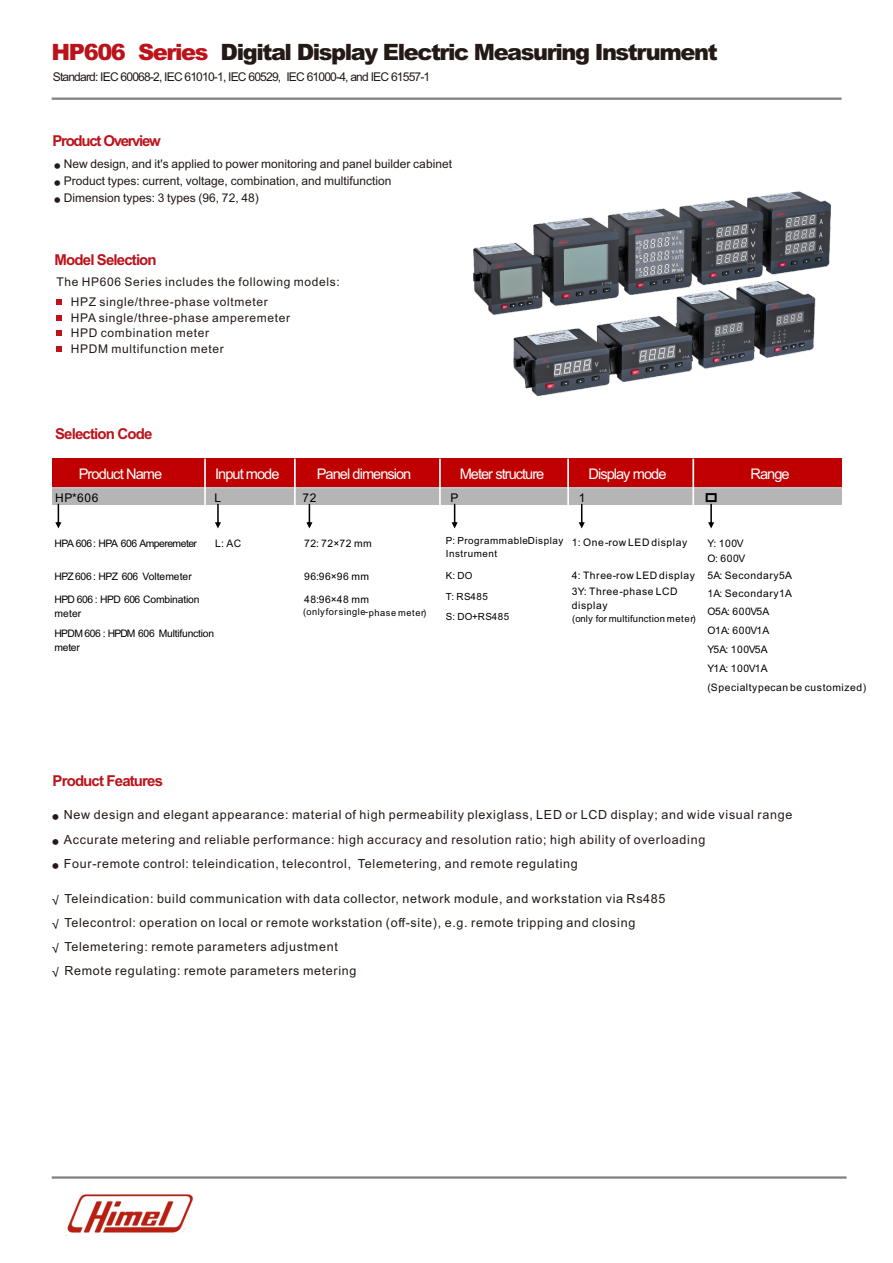
<style>
.page{position:relative;width:893px;height:1263px;background:#fff}
.page>*{position:absolute;margin:0;border:0;box-sizing:border-box;transform-origin:0 0}
.t1{font:900 22.5px "Arial";letter-spacing:-.065em;color:#231916}
.t2{font:700 15px "Arial";letter-spacing:-.06em;color:#bc131b}
.t3{font:700 15px "Arial";letter-spacing:-.09em;color:#bc131b}
.t4{font:14.55px "Arial";letter-spacing:-.065em;color:#fff}
.t5{font:12.45px/24.2px "Arial";letter-spacing:.055em;color:#231916}
.t6{font:12px "Arial";color:#231916}
.t7{font:12px/20.1px "Arial";letter-spacing:.055em;color:#231916}
.t8{font:12px "Arial";letter-spacing:-.07em;color:#231916}
.t9{font:12px "Arial";letter-spacing:.055em;color:#000}
.t10{font:10.35px/18.8px "Arial";letter-spacing:.055em;color:#000}
.t11{font:10.35px/13.8px "Arial";letter-spacing:-.015em;color:#000}
.t12{font:10.35px "Arial";letter-spacing:.025em;color:#000}
.t13{font:10.35px/13.8px "Arial";letter-spacing:-.02em;color:#000}
.t14{font:10.35px "Arial";letter-spacing:-.05em;color:#000}
.t15{font:9.9px/13.2px "Arial";letter-spacing:.055em;color:#000}
.t16{font:9.6px "Arial";letter-spacing:.02em;color:#000}
.t17{font:9.3px "Arial";letter-spacing:.055em;color:#000}
.s1{color:#bc131b}
.s2{font-family:"Microsoft Ya Hei"}
</style>
<div class="page">
<div style="left:52px;top:488px;width:790px;height:17px;background:#b5b5b6"></div>
<hr style="left:52px;top:97px;width:789px;height:3px;background:#7f7f7f">
<svg style="left:57px;top:299px;width:5px;height:6px"></svg>
<svg style="left:57px;top:315px;width:5px;height:5px"></svg>
<svg style="left:57px;top:330px;width:5px;height:5px"></svg>
<svg style="left:57px;top:347px;width:5px;height:5px"></svg>
<div style="left:52px;top:459px;width:790px;height:29px;background:#c00000"></div>
<img style="left:67px;top:1194px;width:127px;height:39px">
<hr style="left:52px;top:1176px;width:795px;height:3px;background:#7f7f7f">
<hr style="left:52px;top:487px;width:199px;height:2px;background:#bfbfbf">
<hr style="left:250px;top:487px;width:118px;height:2px;background:#bfbfbf">
<hr style="left:367px;top:487px;width:189px;height:2px;background:#bfbfbf">
<hr style="left:555px;top:487px;width:168px;height:2px;background:#bfbfbf">
<hr style="left:692px;top:487px;width:150px;height:1px;background:#bfbfbf">
<svg style="left:55px;top:504px;width:6px;height:24px"></svg>
<svg style="left:215px;top:504px;width:6px;height:24px"></svg>
<svg style="left:306px;top:504px;width:6px;height:24px"></svg>
<svg style="left:452px;top:504px;width:6px;height:24px"></svg>
<svg style="left:579px;top:504px;width:6px;height:24px"></svg>
<div style="left:706px;top:493px;width:11px;height:9px;border:2px solid #000"></div>
<svg style="left:708px;top:504px;width:6px;height:24px"></svg>
<hr style="left:205px;top:459px;width:1px;height:46px;background:#fff">
<hr style="left:295px;top:459px;width:1px;height:46px;background:#fff">
<hr style="left:440px;top:459px;width:1px;height:46px;background:#fff">
<hr style="left:568px;top:459px;width:1px;height:46px;background:#fff">
<hr style="left:693px;top:459px;width:1px;height:46px;background:#fff">
<img style="left:474px;top:191px;width:356px;height:205px">
<h1 class="t1" style="left:52px;top:44px;width:668px"><span class="s1">HP606 Series</span> Digital Display Electric Measuring Instrument</h1>
<p class="t8" style="left:53px;top:73px;width:379px">Standard: IEC 60068-2, IEC 61010-1, IEC 60529, IEC 61000-4, and IEC 61557-1</p>
<p class="t3" style="left:53px;top:135px;width:110px">Product Overview</p>
<p class="t6" style="left:53px;top:160px;width:400px"><span class="s2">●</span> New design, and it's applied to power monitoring and panel builder cabinet</p>
<p class="t6" style="left:53px;top:177px;width:340px"><span class="s2">●</span> Product types: current, voltage, combination, and multifunction</p>
<p class="t6" style="left:53px;top:193px;width:207px"><span class="s2">●</span> Dimension types: 3 types (96, 72, 48)</p>
<p class="t2" style="left:55px;top:254px;width:104px">Model Selection</p>
<p class="t7" style="left:71px;top:273px;width:270px;text-indent:-15px">The HP606 Series includes the following models:<br>HPZ single/three-phase voltmeter</p>
<p class="t7" style="left:71px;top:311px;width:221px;line-height:15px">HPA single/three-phase amperemeter<br>HPD combination meter</p>
<p class="t7" style="left:71px;top:340px;width:154px">HPDM multifunction meter</p>
<p class="t2" style="left:55px;top:428px;width:99px">Selection Code</p>
<p class="t4" style="left:79px;top:468px;width:85px">Product Name</p>
<p class="t4" style="left:215px;top:468px;width:66px">Input mode</p>
<p class="t4" style="left:317px;top:468px;width:96px">Panel dimension</p>
<p class="t4" style="left:460px;top:468px;width:86px">Meter structure</p>
<p class="t4" style="left:589px;top:468px;width:79px">Display mode</p>
<p class="t4" style="left:751px;top:468px;width:41px">Range</p>
<p class="t9" style="left:55px;top:493px;width:45px">HP*606</p>
<p class="t9" style="left:215px;top:493px;width:8px">L</p>
<p class="t9" style="left:302px;top:493px;width:15px">72</p>
<p class="t9" style="left:450px;top:493px;width:9px">P</p>
<p class="t9" style="left:579px;top:493px;width:8px">1</p>
<p class="t14" style="left:54px;top:539px;width:144px">HPA 606 : HPA 606 Amperemeter</p>
<p class="t12" style="left:215px;top:539px;width:28px">L: AC</p>
<p class="t11" style="left:54px;top:570px;width:139px">HPZ606: HPZ 606 Voltemeter</p>
<p class="t11" style="left:54px;top:593px;width:147px">HPD 606 : HPD 606 Combination meter</p>
<p class="t15" style="left:446px;top:534px;width:119px">P: ProgrammableDisplay<br>Instrument</p>
<p class="t15" style="left:446px;top:566px;width:44px;line-height:21.5px">K: DO<br>T: RS485</p>
<p class="t15" style="left:446px;top:610px;width:65px">S: DO+RS485</p>
<p class="t10" style="left:572px;top:534px;width:117px">1: One-row LED display</p>
<p class="t10" style="left:572px;top:568px;width:125px;line-height:16.4px">4: Three-row LED display<br>3Y: Three-phase LCD</p>
<p class="t10" style="left:572px;top:597px;width:37px">display</p>
<p class="t16" style="left:572px;top:615px;width:125px">(only for multifunction meter)</p>
<p class="t12" style="left:304px;top:539px;width:69px">72: 72×72 mm</p>
<p class="t12" style="left:304px;top:572px;width:67px">96:96×96 mm</p>
<p class="t12" style="left:304px;top:595px;width:67px">48:96×48 mm</p>
<p class="t17" style="left:303px;top:608px;width:124px">(onlyforsingle-phase meter)</p>
<p class="t13" style="left:54px;top:628px;width:161px">HPDM 606 : HPDM 606 Multifunction meter</p>
<p class="t10" style="left:707px;top:536px;width:86px;line-height:15.9px">Y: 100V<br>O: 600V<br>5A: Secondary5A</p>
<p class="t10" style="left:707px;top:585px;width:160px">1A: Secondary1A<br>O5A: 600V5A<br>O1A: 600V1A<br>Y5A: 100V5A<br>Y1A: 100V1A<br>(Specialtypecan be customized)</p>
<p class="t2" style="left:53px;top:775px;width:112px">Product Features</p>
<p class="t5" style="left:52px;top:804px;width:742px"><span class="s2">●</span> New design and elegant appearance: material of high permeability plexiglass, LED or LCD display; and wide visual range</p>
<p class="t5" style="left:52px;top:828px;width:655px"><span class="s2">●</span> Accurate metering and reliable performance: high accuracy and resolution ratio; high ability of overloading</p>
<p class="t5" style="left:52px;top:852px;width:528px"><span class="s2">●</span> Four-remote control: teleindication, telecontrol, Telemetering, and remote regulating</p>
<p class="t5" style="left:51px;top:888px;width:616px"><span class="s2">√</span> Teleindication: build communication with data collector, network module, and workstation via Rs485 <span class="s2">√</span> Telecontrol: operation on local or remote workstation (off-site), e.g. remote tripping and closing<br><span class="s2">√</span> Telemetering: remote parameters adjustment<br><span class="s2">√</span> Remote regulating: remote parameters metering</p>
</div>
